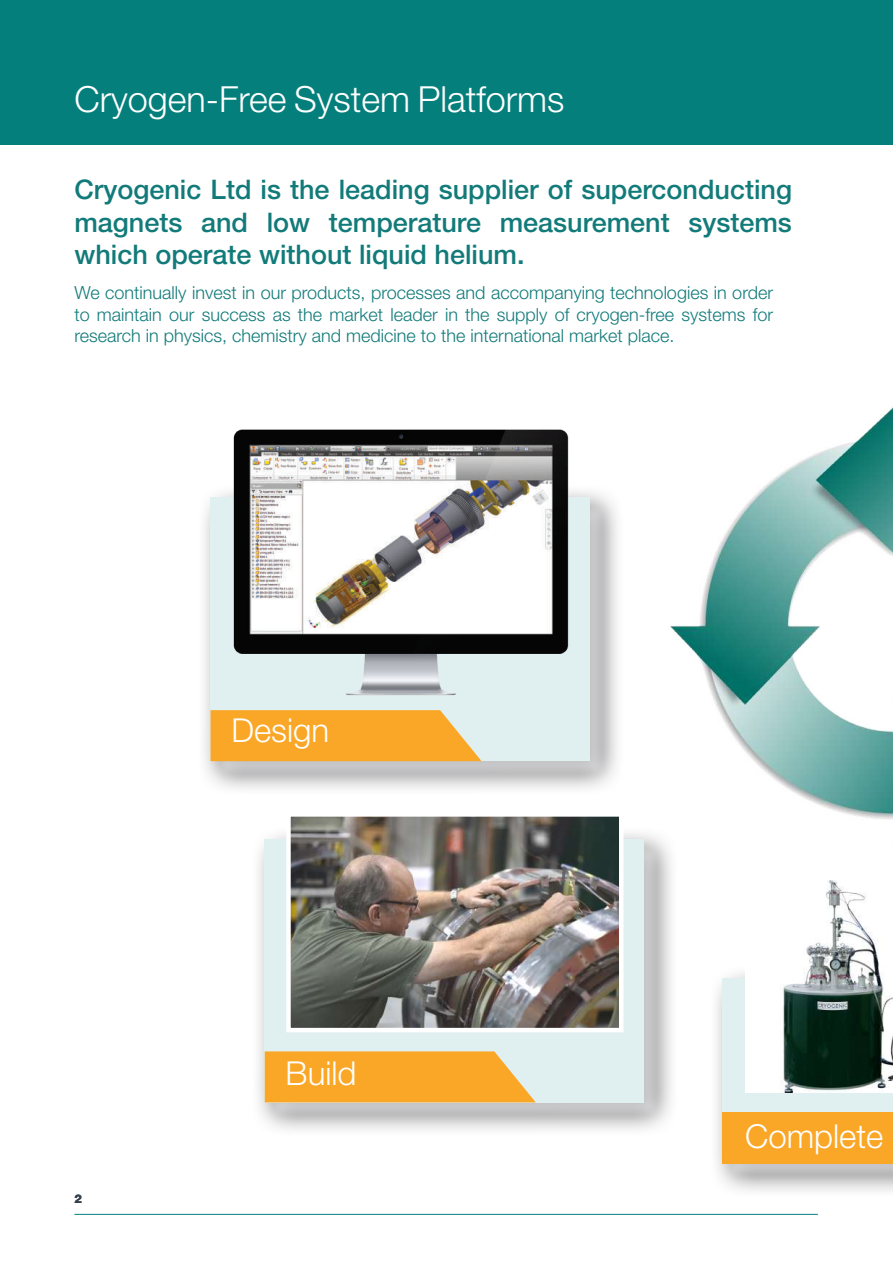
<style>
.page{position:relative;width:893px;height:1263px;background:#fff}
.page>*{position:absolute;margin:0;border:0;box-sizing:border-box;transform-origin:0 0}
.t1{font:300 36px "Helvetica Neue LT Std";color:#fff}
.t2{font:300 33px "Helvetica Neue LT Std";color:#fff}
.t3{font:500 27px/32.4px "Helvetica Neue LT Std";color:#127b7a;text-align:justify}
.t4{font:300 18px/21.6px "Helvetica Neue LT Std";color:#127b7a;text-align:justify}
.t5{font:800 12px "Helvetica Neue LT Std";color:#36424c}
</style>
<div class="page">
<hr style="left:74px;top:1214px;width:744px;height:1px;background:#047f7b">
<div style="left:0;top:0;width:893px;height:144px;background:#047f7b"></div>
<div style="left:197px;top:484px;width:427px;height:312px;background:#231f20;opacity:.75"></div>
<div style="left:213px;top:500px;width:396px;height:280px;background:#e0e1e3;opacity:.75"></div>
<div style="left:210px;top:497px;width:380px;height:264px;background:#e0eff0"></div>
<svg style="left:210px;top:710px;width:272px;height:51px;background:#f7ac37"></svg>
<div style="left:709px;top:964px;width:184px;height:234px;background:#231f20;opacity:.75"></div>
<div style="left:724px;top:980px;width:169px;height:200px;background:#e0e1e3;opacity:.75"></div>
<div style="left:722px;top:978px;width:171px;height:185px;background:#e0eff0"></div>
<div style="left:723px;top:1112px;width:170px;height:51px;background:#faa727"></div>
<div style="left:251px;top:825px;width:427px;height:312px;background:#231f20;opacity:.75"></div>
<div style="left:267px;top:841px;width:396px;height:280px;background:#c5c5c6"></div>
<div style="left:265px;top:839px;width:379px;height:263px;background:#e0eff0"></div>
<svg style="left:265px;top:1051px;width:271px;height:51px;background:#f7ad38"></svg>
<img style="left:550px;top:407px;width:343px;height:455px">
<img style="left:225px;top:428px;width:359px;height:282px">
<img style="left:745px;top:880px;width:148px;height:212px">
<img style="left:291px;top:817px;width:327px;height:210px">
<div style="left:286px;top:812px;width:337px;height:220px;border:4px solid #fff"></div>
<h1 class="t1" style="left:74px;top:77px;width:492px">Cryogen-Free System Platforms</h1>
<h3 class="t3" style="left:74px;top:173px;width:719px">Cryogenic Ltd is the leading supplier of superconducting magnets and low temperature measurement systems which operate without liquid helium.</h3>
<p class="t4" style="left:74px;top:281px;width:700px">We continually invest in our products, processes and accompanying technologies in order to maintain our success as the market leader in the supply of cryogen-free systems for research in physics, chemistry and medicine to the international market place.</p>
<h2 class="t2" style="left:232px;top:710px;width:99px">Design</h2>
<p class="t5" style="left:74px;top:1192px;width:9px">2</p>
<h2 class="t2" style="left:286px;top:1053px;width:72px">Build</h2>
<h2 class="t2" style="left:745px;top:1116px;width:140px">Complete</h2>
</div>
